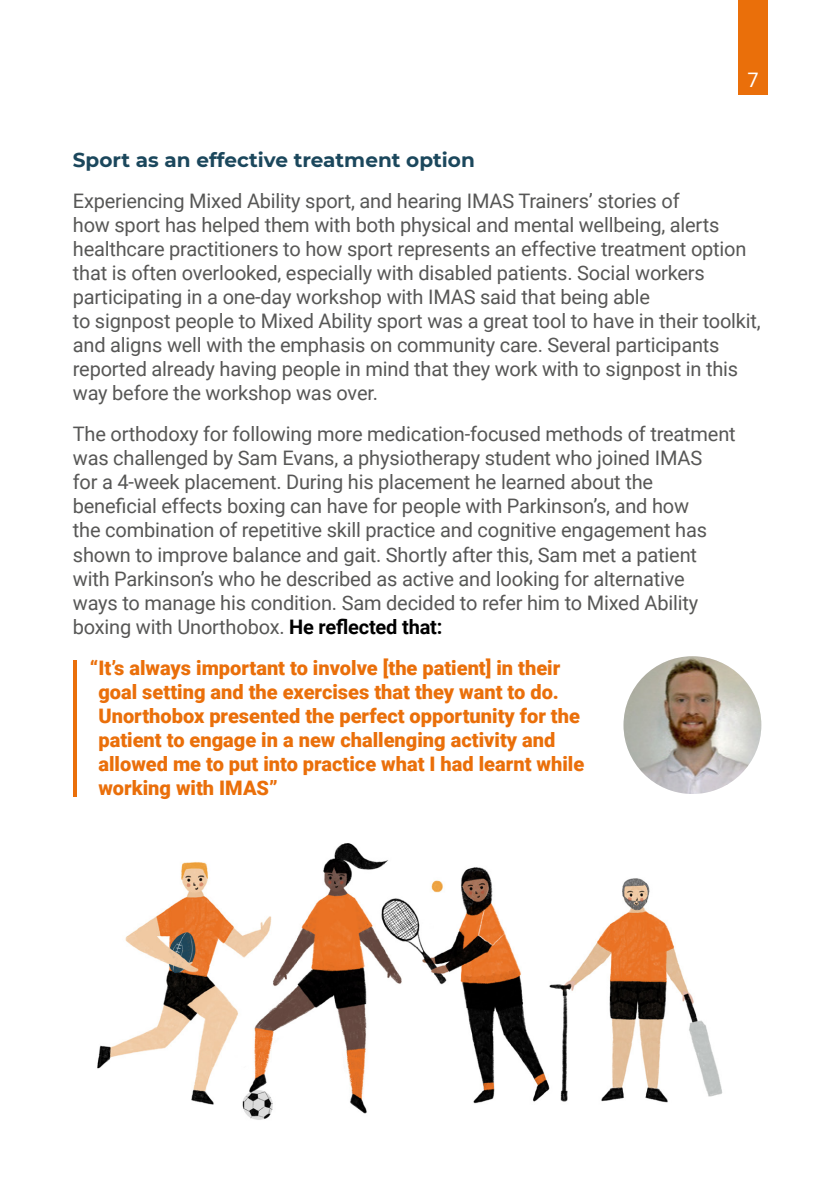
<style>
.page{position:relative;width:840px;height:1191px;background:#fff}
.page>*{position:absolute;margin:0;border:0;box-sizing:border-box;transform-origin:0 0}
.t1{font:20px/24px "Roboto";letter-spacing:-.01em;color:#575756}
.t2{font:900 20px/24px "Roboto";color:#ea6f0a}
.t3{font:700 20px "Montserrat";color:#1b475c}
.t4{font:20px "Roboto";color:#fff}
.s1{font-weight:700;color:#000}
</style>
<div class="page">
<hr style="left:73px;top:660px;width:3px;height:136px;background:#ea6f0a">
<div style="left:738px;top:0;width:29px;height:95px;background:#ea6f0a"></div>
<img style="left:623px;top:656px;width:137px;height:138px;border-radius:69px">
<img style="left:97px;top:843px;width:626px;height:277px">
<p class="t4" style="left:747px;top:66px;width:13px">7</p>
<p class="t3" style="left:73px;top:146px;width:403px">Sport as an effective treatment option</p>
<p class="t1" style="left:73px;top:188px;width:689px">Experiencing Mixed Ability sport, and hearing IMAS Trainers’ stories of<br>how sport has helped them with both physical and mental wellbeing, alerts healthcare practitioners to how sport represents an effective treatment option that is often overlooked, especially with disabled patients. Social workers participating in a one-day workshop with IMAS said that being able<br>to signpost people to Mixed Ability sport was a great tool to have in their toolkit, and aligns well with the emphasis on community care. Several participants reported already having people in mind that they work with to signpost in this way before the workshop was over.</p>
<p class="t1" style="left:73px;top:421px;width:664px">The orthodoxy for following more medication-focused methods of treatment was challenged by Sam Evans, a physiotherapy student who joined IMAS<br>for a 4-week placement. During his placement he learned about the beneficial effects boxing can have for people with Parkinson’s, and how<br>the combination of repetitive skill practice and cognitive engagement has shown to improve balance and gait. Shortly after this, Sam met a patient with Parkinson’s who he described as active and looking for alternative<br>ways to manage his condition. Sam decided to refer him to Mixed Ability boxing with Unorthobox. <span class="s1">He reflected that:</span></p>
<p class="t2" style="left:98px;top:654px;width:487px;text-indent:-9px">“It’s always important to involve [the patient] in their goal setting and the exercises that they want to do.<br>Unorthobox presented the perfect opportunity for the patient to engage in a new challenging activity and allowed me to put into practice what I had learnt while working with IMAS”</p>
</div>
